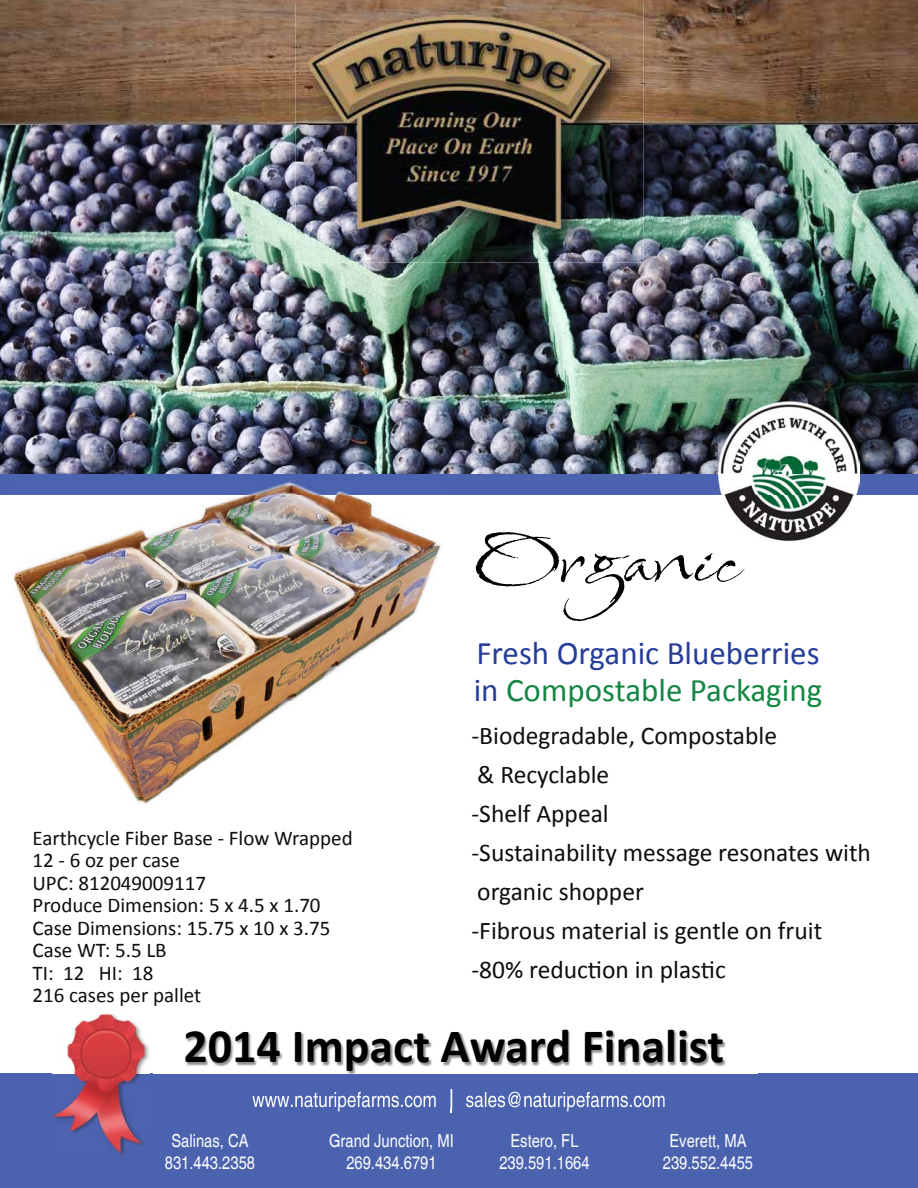
<style>
.page{position:relative;width:918px;height:1188px;background:#fff}
.page>*{position:absolute;margin:0;border:0;box-sizing:border-box;transform-origin:0 0}
.t1{font:108px "Babylonica ROB";color:#000}
.t2{font:700 48px "Calibri";color:#000}
.t3{font:33px/37.5px "Calibri";color:#263c97}
.t4{font:25.5px/39px "Calibri";color:#0b100b}
.t5{font:21px/22.5px "Calibri";color:#0b100b}
.t6{font:condensed 18px/21.6px "Helvetica";color:#fdfdfe;text-align:center}
.s1{color:#148643}
</style>
<div class="page">
<img style="left:0;top:0;width:918px;height:474px">
<img style="left:296px;top:3px;width:348px;height:259px">
<img style="left:309px;top:16px;width:300px;height:212px">
<div style="left:0;top:474px;width:918px;height:21px;background:#4b63ae"></div>
<div style="left:0;top:1074px;width:918px;height:114px;background:#4b63ae"></div>
<img style="left:719px;top:402px;width:140px;height:140px">
<img style="left:186px;top:1030px;width:540px;height:62px">
<img style="left:252px;top:1092px;width:413px;height:17px">
<svg style="left:451px;top:1089px;width:1px;height:24px"></svg>
<img style="left:52px;top:1013px;width:98px;height:142px">
<img style="left:13px;top:481px;width:428px;height:323px">
<h1 class="t1" style="left:476px;top:490px;width:267px">Organic</h1>
<p class="t5" style="left:32px;top:827px;width:322px">Earthcycle Fiber Base - Flow Wrapped<br>12 - 6 oz per case<br>UPC: 812049009117<br>Produce Dimension: 5 x 4.5 x 1.70<br>Case Dimensions: 15.75 x 10 x 3.75<br>Case WT: 5.5 LB<br>TI: 12 HI: 18<br>216 cases per pallet</p>
<h3 class="t3" style="left:474px;top:634px;width:350px">Fresh Organic Blueberries in <span class="s1">Compostable Packaging</span></h3>
<p class="t4" style="left:472px;top:716px;width:401px">-Biodegradable, Compostable<br>&amp; Recyclable<br>-Shelf Appeal<br>-Sustainability message resonates with organic shopper<br>-Fibrous material is gentle on fruit -80% reduction in plastic</p>
<h2 class="t2" style="left:183px;top:1016px;width:542px">2014 Impact Award Finalist</h2>
<p class="t6" style="left:165px;top:1130px;width:92px">Salinas, CA<br>831.443.2358</p>
<p class="t6" style="left:329px;top:1130px;width:126px">Grand Junction, MI<br>269.434.6791</p>
<p class="t6" style="left:499px;top:1130px;width:92px">Estero, FL<br>239.591.1664</p>
<p class="t6" style="left:663px;top:1130px;width:92px">Everett, MA<br>239.552.4455</p>
</div>
